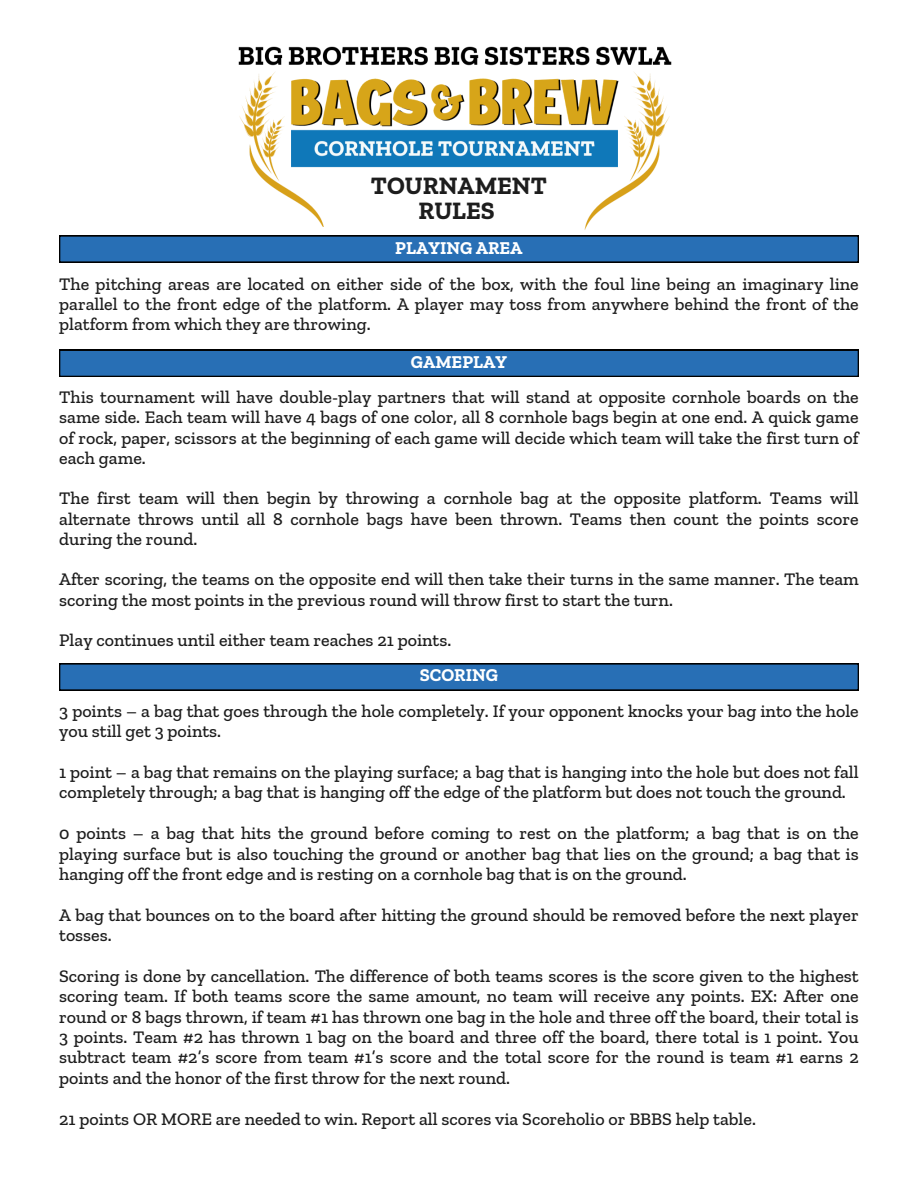
<style>
.page{position:relative;width:918px;height:1188px;background:#fff}
.page>*{position:absolute;margin:0;border:0;box-sizing:border-box;transform-origin:0 0}
.t1{font:700 24.9px/24.2px "Zilla Slab";color:#1d1d1d;text-align:center}
.t2{font:500 18px/20.4px "Zilla Slab";color:#1d1d1d;text-align:justify}
.t3{font:700 18px "Zilla Slab";color:#fff}
</style>
<div class="page">
<svg style="left:59px;top:236px;width:800px;height:27px;background:#2465a4"></svg>
<img style="left:229px;top:46px;width:459px;height:190px">
<svg style="left:59px;top:350px;width:800px;height:27px;background:#2465a4"></svg>
<svg style="left:59px;top:663px;width:800px;height:27px;background:#2465a4"></svg>
<p class="t1" style="left:371px;top:174px;width:178px">TOURNAMENT<br>RULES</p>
<h2 class="t3" style="left:395px;top:237px;width:129px">PLAYING AREA</h2>
<p class="t2" style="left:59px;top:273px;width:801px">The pitching areas are located on either side of the box, with the foul line being an imaginary line parallel to the front edge of the platform. A player may toss from anywhere behind the front of the platform from which they are throwing.</p>
<p class="t3" style="left:411px;top:351px;width:98px">GAMEPLAY</p>
<p class="t2" style="left:59px;top:387px;width:801px">This tournament will have double-play partners that will stand at opposite cornhole boards on the same side. Each team will have 4 bags of one color, all 8 cornhole bags begin at one end. A quick game of rock, paper, scissors at the beginning of each game will decide which team will take the first turn of each game.</p>
<h1 class="t2" style="left:59px;top:488px;width:801px">The first team will then begin by throwing a cornhole bag at the opposite platform. Teams will alternate throws until all 8 cornhole bags have been thrown. Teams then count the points score during the round.</h1>
<h2 class="t2" style="left:59px;top:569px;width:801px">After scoring, the teams on the opposite end will then take their turns in the same manner. The team scoring the most points in the previous round will throw first to start the turn.</h2>
<p class="t2" style="left:59px;top:630px;width:394px">Play continues until either team reaches 21 points.</p>
<p class="t3" style="left:420px;top:664px;width:80px">SCORING</p>
<p class="t2" style="left:59px;top:701px;width:801px">3 points – a bag that goes through the hole completely. If your opponent knocks your bag into the hole you still get 3 points.</p>
<h2 class="t2" style="left:59px;top:762px;width:801px">1 point – a bag that remains on the playing surface; a bag that is hanging into the hole but does not fall completely through; a bag that is hanging off the edge of the platform but does not touch the ground.</h2>
<p class="t2" style="left:59px;top:823px;width:801px">0 points – a bag that hits the ground before coming to rest on the platform; a bag that is on the playing surface but is also touching the ground or another bag that lies on the ground; a bag that is hanging off the front edge and is resting on a cornhole bag that is on the ground.</p>
<p class="t2" style="left:59px;top:904px;width:801px">A bag that bounces on to the board after hitting the ground should be removed before the next player tosses.</p>
<p class="t2" style="left:59px;top:966px;width:801px">Scoring is done by cancellation. The difference of both teams scores is the score given to the highest scoring team. If both teams score the same amount, no team will receive any points. EX: After one round or 8 bags thrown, if team #1 has thrown one bag in the hole and three off the board, their total is 3 points. Team #2 has thrown 1 bag on the board and three off the board, there total is 1 point. You subtract team #2’s score from team #1’s score and the total score for the round is team #1 earns 2 points and the honor of the first throw for the next round.</p>
<p class="t2" style="left:59px;top:1108px;width:698px">21 points OR MORE are needed to win. Report all scores via Scoreholio or BBBS help table.</p>
</div>
